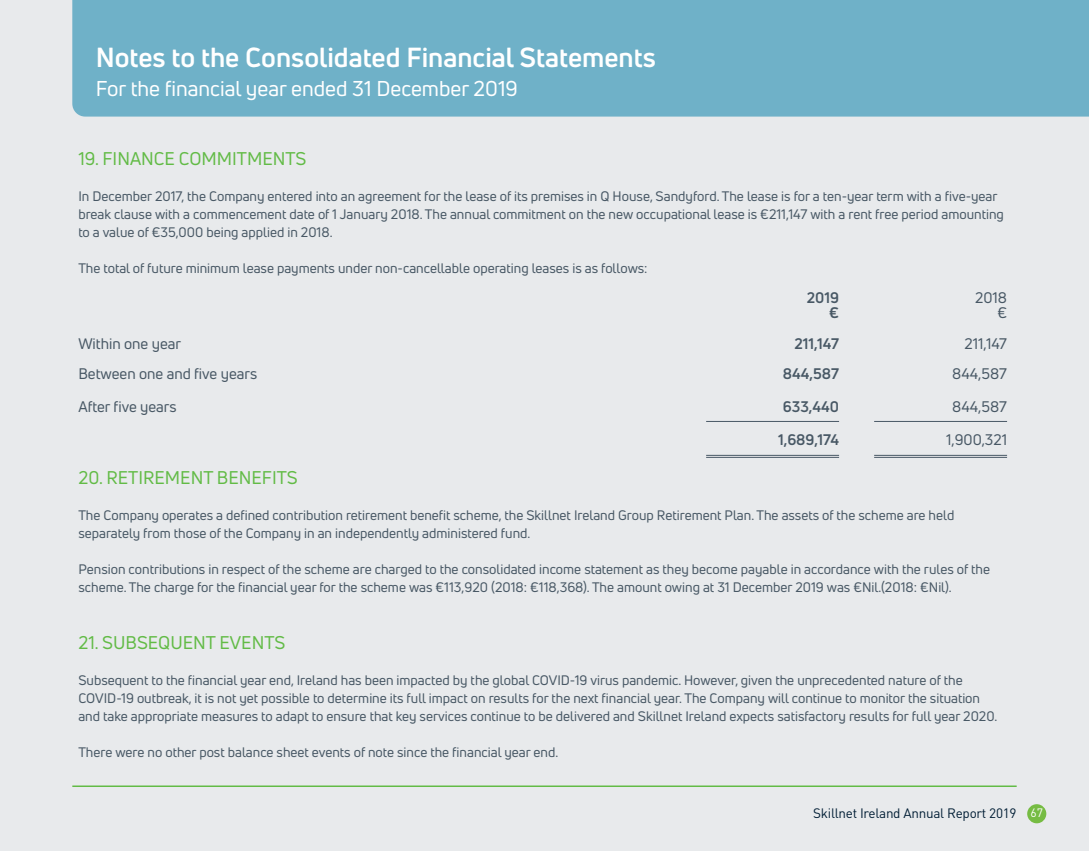
<style>
.page{position:relative;width:1089px;height:851px;background:#fff}
.page>*{position:absolute;margin:0;border:0;box-sizing:border-box;transform-origin:0 0}
.t1{font:700 27px "Uni Neue";color:#fff}
.t2{font:21px "Uni Neue";color:#fff}
.t3{font:18px "Uni Neue";color:#62bb46}
.t4{font:15px/15px "Uni Neue";color:#485865;text-align:right}
.t5{font:700 15px/15px "Uni Neue";color:#485865;text-align:right}
.t6{font:13.5px/18px "Uni Neue";color:#485865}
.t7{font:13.5px "DIN";letter-spacing:-.02em;color:#001d34}
.s1{font-size:12px;color:#fff}
</style>
<div class="page">
<div style="left:0;top:0;width:1089px;height:850px;background:#e8eaec"></div>
<div style="left:72px;top:0;width:1017px;height:117px;background:#6fb1c8"></div>
<hr style="left:874px;top:455px;width:133px;height:1px;background:#485865">
<hr style="left:874px;top:457px;width:133px;height:1px;background:#485865">
<hr style="left:874px;top:421px;width:133px;height:1px;background:#485865">
<hr style="left:706px;top:455px;width:133px;height:1px;background:#485865">
<hr style="left:706px;top:457px;width:133px;height:1px;background:#485865">
<hr style="left:706px;top:421px;width:133px;height:1px;background:#485865">
<hr style="left:72px;top:785px;width:944px;height:1px;background:#62bb46">
<div style="left:1027px;top:804px;width:19px;height:19px;background:#76bc43;border-radius:50%"></div>
<h1 class="t1" style="left:96px;top:41px;width:561px">Notes to the Consolidated Financial Statements</h1>
<h2 class="t2" style="left:96px;top:75px;width:424px">For the financial year ended 31 December 2019</h2>
<h3 class="t3" style="left:78px;top:147px;width:229px">19. FINANCE COMMITMENTS</h3>
<p class="t6" style="left:78px;top:187px;width:927px">In December 2017, the Company entered into an agreement for the lease of its premises in Q House, Sandyford. The lease is for a ten-year term with a five-year break clause with a commencement date of 1 January 2018. The annual commitment on the new occupational lease is €211,147 with a rent free period amounting to a value of €35,000 being applied in 2018.</p>
<p class="t6" style="left:78px;top:259px;width:570px">The total of future minimum lease payments under non-cancellable operating leases is as follows:</p>
<p class="t5" style="left:806px;top:289px;width:34px">2019 €</p>
<p class="t4" style="left:975px;top:289px;width:33px">2018 €</p>
<p class="t4" style="left:78px;top:335px;width:104px">Within one year</p>
<p class="t5" style="left:794px;top:335px;width:46px">211,147</p>
<p class="t4" style="left:964px;top:335px;width:44px">211,147</p>
<p class="t4" style="left:78px;top:366px;width:180px">Between one and five years</p>
<p class="t5" style="left:783px;top:366px;width:58px">844,587</p>
<p class="t4" style="left:952px;top:366px;width:56px">844,587</p>
<p class="t4" style="left:78px;top:399px;width:100px">After five years</p>
<p class="t5" style="left:783px;top:399px;width:58px">633,440</p>
<p class="t4" style="left:952px;top:399px;width:56px">844,587</p>
<p class="t5" style="left:778px;top:432px;width:62px">1,689,174</p>
<p class="t4" style="left:946px;top:432px;width:62px">1,900,321</p>
<h3 class="t3" style="left:78px;top:466px;width:221px">20. RETIREMENT BENEFITS</h3>
<p class="t6" style="left:78px;top:506px;width:877px">The Company operates a defined contribution retirement benefit scheme, the Skillnet Ireland Group Retirement Plan. The assets of the scheme are held separately from those of the Company in an independently administered fund.</p>
<p class="t6" style="left:78px;top:560px;width:913px">Pension contributions in respect of the scheme are charged to the consolidated income statement as they become payable in accordance with the rules of the scheme. The charge for the financial year for the scheme was €113,920 (2018: €118,368). The amount owing at 31 December 2019 was €Nil.(2018: €Nil).</p>
<h3 class="t3" style="left:78px;top:631px;width:208px">21. SUBSEQUENT EVENTS</h3>
<p class="t6" style="left:78px;top:671px;width:920px">Subsequent to the financial year end, Ireland has been impacted by the global COVID-19 virus pandemic. However, given the unprecedented nature of the<br>COVID-19 outbreak, it is not yet possible to determine its full impact on results for the next financial year. The Company will continue to monitor the situation and take appropriate measures to adapt to ensure that key services continue to be delivered and Skillnet Ireland expects satisfactory results for full year 2020.</p>
<p class="t6" style="left:78px;top:743px;width:481px">There were no other post balance sheet events of note since the financial year end.</p>
<p class="t7" style="left:813px;top:804px;width:231px">Skillnet Ireland Annual Report 2019 <span class="s1">67</span></p>
</div>
